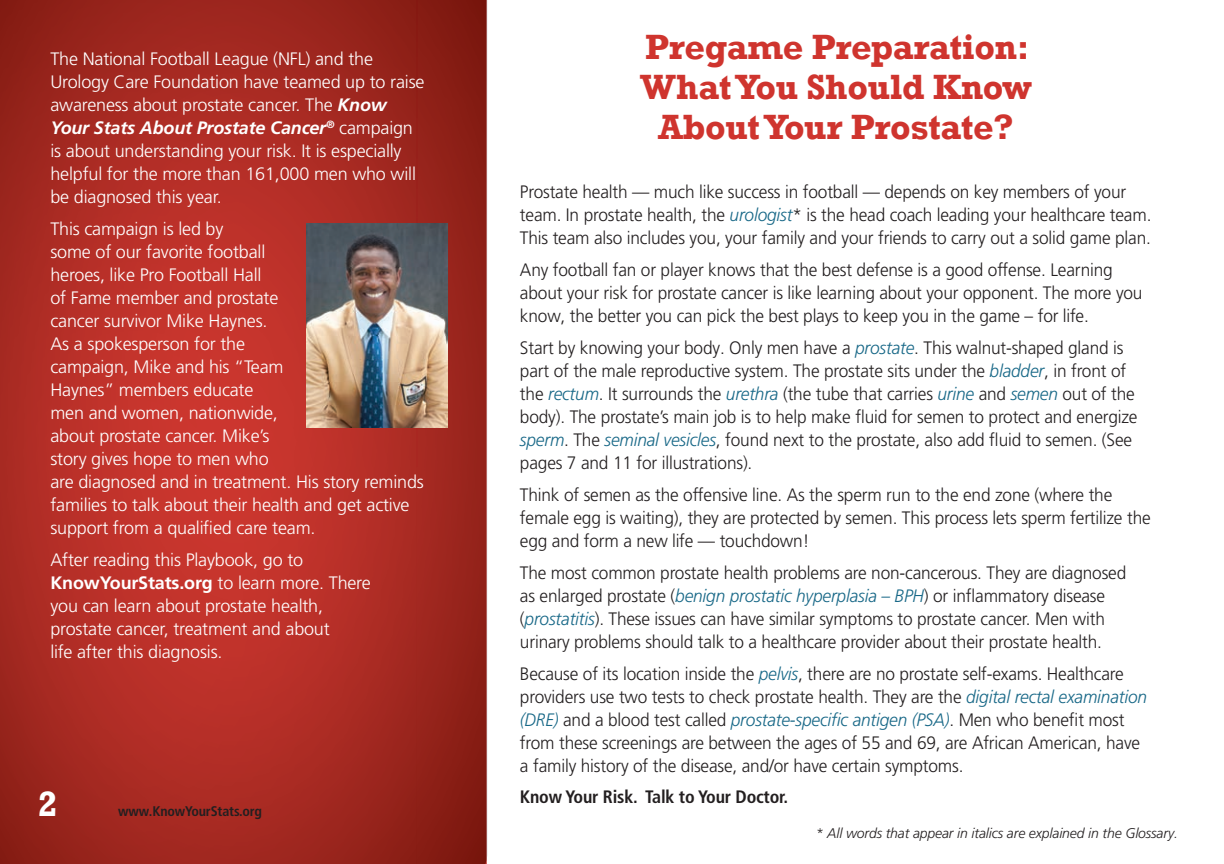
<style>
.page{position:relative;width:1224px;height:864px;background:#fff}
.page>*{position:absolute;margin:0;border:0;box-sizing:border-box;transform-origin:0 0}
.t1{font:700 36px/40px "Rockwell";letter-spacing:-.01em;color:#cf342e;text-align:center}
.t2{font:700 36px "Rockwell";color:#fff}
.t3{font:300 18px/23px "Frutiger LT Pro";letter-spacing:-.01em;color:#231f20;scale:.96 1}
.t4{font:300 18px/23px "Frutiger LT Pro";letter-spacing:-.01em;color:#fff}
.t5{font:700 condensed 18px "Frutiger LT Pro";letter-spacing:-.01em;color:#231f20}
.t6{font:italic 300 14px "Frutiger LT Pro";letter-spacing:-.01em;color:#231f20}
.t7{font:700 condensed 14px "Frutiger LT Pro";letter-spacing:-.01em;color:#231f20}
.s1{font-weight:700;font-style:italic}
.s2{font-weight:700}
.s3{font-style:italic;color:#186887}
</style>
<div class="page">
<svg style="left:486px;top:0;width:1px;height:860px"></svg>
<img style="left:0;top:0;width:416px;height:864px">
<img style="left:416px;top:0;width:70px;height:864px">
<img style="left:306px;top:223px;width:142px;height:205px">
<p class="t4" style="left:50px;top:48px;width:376px">The National Football League (NFL) and the Urology Care Foundation have teamed up to raise awareness about prostate cancer. The <span class="s1">Know Your Stats About Prostate Cancer</span><sup>®</sup> campaign is about understanding your risk. It is especially helpful for the more than 161,000 men who will be diagnosed this year.</p>
<p class="t4" style="left:50px;top:218px;width:375px">This campaign is led by<br>some of our favorite football<br>heroes, like Pro Football Hall<br>of Fame member and prostate<br>cancer survivor Mike Haynes.<br>As a spokesperson for the<br>campaign, Mike and his “Team<br>Haynes” members educate<br>men and women, nationwide,<br>about prostate cancer. Mike’s<br>story gives hope to men who<br>are diagnosed and in treatment. His story reminds families to talk about their health and get active support from a qualified care team.</p>
<p class="t4" style="left:50px;top:549px;width:322px">After reading this Playbook, go to <span class="s2">KnowYourStats.org</span> to learn more. There you can learn about prostate health, prostate cancer, treatment and about<br>life after this diagnosis.</p>
<h1 class="t2" style="left:38px;top:782px;width:21px">2</h1>
<p class="t7" style="left:118px;top:802px;width:145px">www.KnowYourStats.org</p>
<h1 class="t1" style="left:640px;top:27px;width:393px">Pregame Preparation:<br>What You Should Know<br>About Your Prostate?</h1>
<p class="t3" style="left:520px;top:180px;width:659px">Prostate health — much like success in football — depends on key members of your team. In prostate health, the <span class="s3">urologist</span>* is the head coach leading your healthcare team.<br>This team also includes you, your family and your friends to carry out a solid game plan.</p>
<p class="t3" style="left:520px;top:258px;width:650px">Any football fan or player knows that the best defense is a good offense. Learning about your risk for prostate cancer is like learning about your opponent. The more you know, the better you can pick the best plays to keep you in the game – for life.</p>
<p class="t3" style="left:520px;top:336px;width:645px">Start by knowing your body. Only men have a <span class="s3">prostate</span>. This walnut-shaped gland is part of the male reproductive system. The prostate sits under the <span class="s3">bladder</span>, in front of the <span class="s3">rectum</span>. It surrounds the <span class="s3">urethra</span> (the tube that carries <span class="s3">urine</span> and <span class="s3">semen</span> out of the body). The prostate’s main job is to help make fluid for semen to protect and energize <span class="s3">sperm</span>. The <span class="s3">seminal vesicles</span>, found next to the prostate, also add fluid to semen. (See pages 7 and 11 for illustrations).</p>
<p class="t3" style="left:520px;top:483px;width:659px">Think of semen as the offensive line. As the sperm run to the end zone (where the female egg is waiting), they are protected by semen. This process lets sperm fertilize the egg and form a new life — touchdown!</p>
<p class="t3" style="left:520px;top:561px;width:633px">The most common prostate health problems are non-cancerous. They are diagnosed as enlarged prostate (<span class="s3">benign prostatic hyperplasia – BPH</span>) or inflammatory disease (<span class="s3">prostatitis</span>). These issues can have similar symptoms to prostate cancer. Men with urinary problems should talk to a healthcare provider about their prostate health.</p>
<p class="t3" style="left:520px;top:662px;width:655px">Because of its location inside the <span class="s3">pelvis</span>, there are no prostate self-exams. Healthcare providers use two tests to check prostate health. They are the <span class="s3">digital rectal examination (DRE)</span> and a blood test called <span class="s3">prostate-specific antigen (PSA)</span>. Men who benefit most from these screenings are between the ages of 55 and 69, are African American, have a family history of the disease, and/or have certain symptoms.</p>
<p class="t5" style="left:520px;top:786px;width:270px">Know Your Risk. Talk to Your Doctor.</p>
<p class="t6" style="left:816px;top:825px;width:364px">* All words that appear in italics are explained in the Glossary.</p>
</div>
